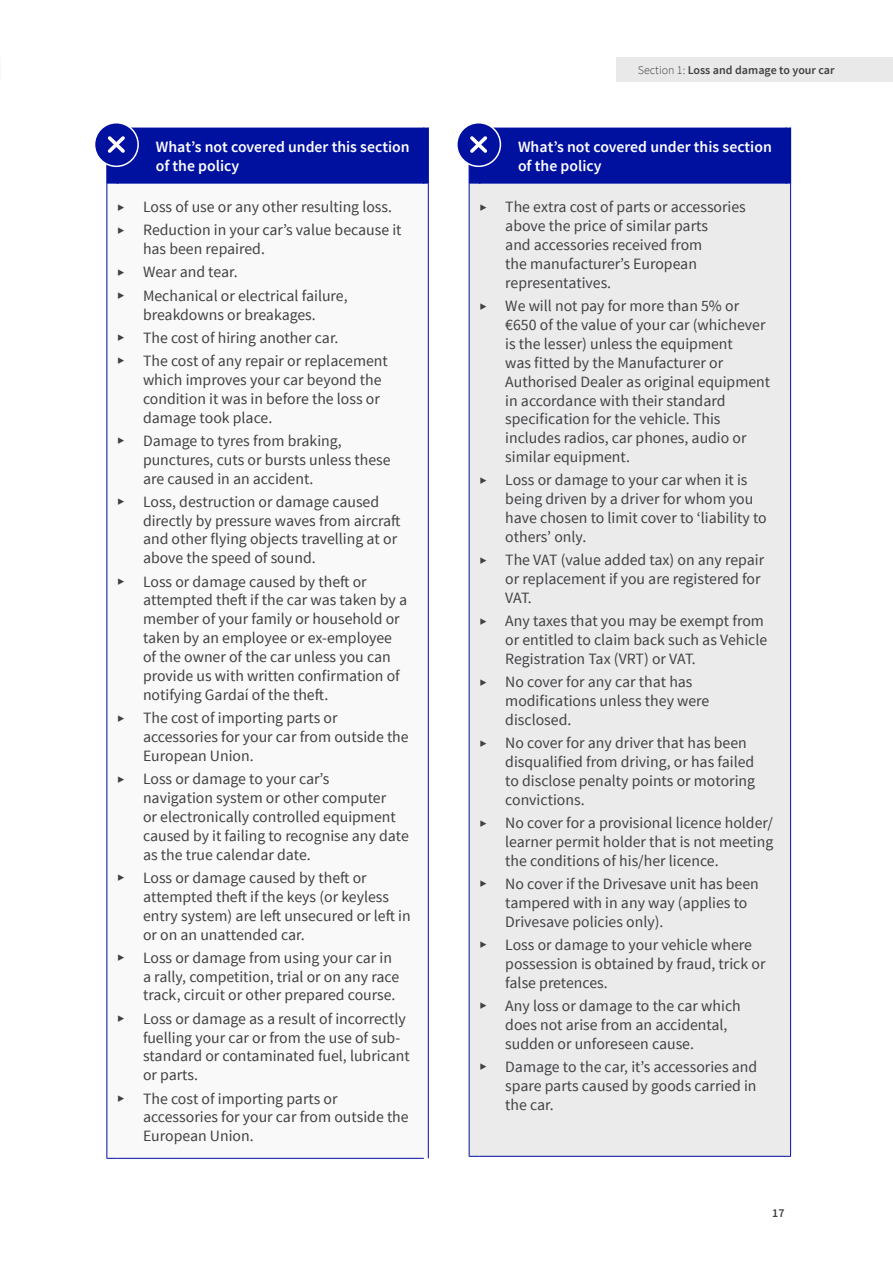
<style>
.page{position:relative;width:893px;height:1263px;background:#fff}
.page>*{position:absolute;margin:0;border:0;box-sizing:border-box;transform-origin:0 0}
.t1{font:15.75px/18.9px "Source Sans Pro";color:#414042}
.t2{font:600 15.75px/18.9px "Source Sans Pro";color:#fff}
.t3{font:600 12px "Source Sans Pro";color:#414042}
.s1{font-size:12px}
.s2{font-weight:300}
</style>
<div class="page">
<svg style="left:107px;top:184px;width:321px;height:974px"></svg>
<hr style="left:106px;top:128px;width:1px;height:56px;background:#00109f">
<hr style="left:428px;top:128px;width:1px;height:56px;background:#00109f">
<hr style="left:106px;top:184px;width:1px;height:974px;background:#00109f">
<hr style="left:117px;top:1158px;width:307px;height:1px;background:#00109f">
<hr style="left:428px;top:184px;width:1px;height:974px;background:#00109f">
<div style="left:95px;top:123px;width:43px;height:43px;background:#00109f;border-radius:50%"></div>
<div style="left:94px;top:122px;width:45px;height:45px;border:2px solid #fff;border-radius:50%"></div>
<div style="left:107px;top:128px;width:321px;height:56px;background:#00109f"></div>
<div style="left:470px;top:184px;width:320px;height:972px;background:#ebebec"></div>
<hr style="left:469px;top:184px;width:1px;height:972px;background:#00109f">
<hr style="left:480px;top:1156px;width:306px;height:1px;background:#00109f">
<hr style="left:790px;top:184px;width:1px;height:972px;background:#00109f">
<div style="left:457px;top:123px;width:43px;height:43px;background:#00109f;border-radius:50%"></div>
<div style="left:456px;top:122px;width:45px;height:45px;border:2px solid #fff;border-radius:50%"></div>
<div style="left:469px;top:128px;width:322px;height:56px;background:#00109f"></div>
<div style="left:617px;top:57px;width:276px;height:24px;background:#e9e9ea"></div>
<p class="t2" style="left:156px;top:138px;width:255px">What’s not covered under this section of the policy</p>
<p class="t1" style="left:117px;top:196px;width:286px;line-height:23.1px"><span class="s1">▶</span> Loss of use or any other resulting loss. <span class="s1">▶</span> Reduction in your car’s value because it</p>
<p class="t1" style="left:117px;top:238px;width:232px;line-height:23.1px;text-indent:26px">has been repaired.<br><span class="s1">▶</span> Wear and tear.<br><span class="s1">▶</span> Mechanical or electrical failure,</p>
<p class="t1" style="left:117px;top:303px;width:272px;line-height:23.1px;text-indent:26px">breakdowns or breakages.<br><span class="s1">▶</span> The cost of hiring another car.<br><span class="s1">▶</span> The cost of any repair or replacement</p>
<p class="t1" style="left:143px;top:370px;width:240px;text-align:justify">which improves your car beyond the condition it was in before the loss or damage took place.</p>
<p class="t1" style="left:143px;top:431px;width:249px;text-indent:-26px"><span class="s1">▶</span> Damage to tyres from braking, punctures, cuts or bursts unless these are caused in an accident.</p>
<p class="t1" style="left:143px;top:492px;width:259px;text-indent:-26px"><span class="s1">▶</span> Loss, destruction or damage caused directly by pressure waves from aircraft and other flying objects travelling at or above the speed of sound.</p>
<p class="t1" style="left:143px;top:572px;width:266px;text-indent:-26px"><span class="s1">▶</span> Loss or damage caused by theft or attempted theft if the car was taken by a member of your family or household or taken by an employee or ex-employee of the owner of the car unless you can provide us with written confirmation of notifying Gardaí of the theft.</p>
<p class="t1" style="left:143px;top:709px;width:267px;text-indent:-26px"><span class="s1">▶</span> The cost of importing parts or accessories for your car from outside the<br>European Union.</p>
<p class="t1" style="left:143px;top:770px;width:267px;text-indent:-26px"><span class="s1">▶</span> Loss or damage to your car’s<br>navigation system or other computer<br>or electronically controlled equipment caused by it failing to recognise any date as the true calendar date.</p>
<p class="t1" style="left:143px;top:868px;width:269px;text-indent:-26px"><span class="s1">▶</span> Loss or damage caused by theft or attempted theft if the keys (or keyless entry system) are left unsecured or left in or on an unattended car.</p>
<p class="t1" style="left:143px;top:948px;width:258px;text-indent:-26px"><span class="s1">▶</span> Loss or damage from using your car in a rally, competition, trial or on any race track, circuit or other prepared course.</p>
<p class="t1" style="left:143px;top:1009px;width:268px;text-indent:-26px"><span class="s1">▶</span> Loss or damage as a result of incorrectly fuelling your car or from the use of sub&shy;standard or contaminated fuel, lubricant or parts.</p>
<p class="t1" style="left:143px;top:1089px;width:267px;text-indent:-26px"><span class="s1">▶</span> The cost of importing parts or accessories for your car from outside the<br>European Union.</p>
<p class="t3" style="left:638px;top:62px;width:198px"><span class="s2">Section 1:</span> Loss and damage to your car</p>
<p class="t2" style="left:518px;top:138px;width:255px">What’s not covered under this section of the policy</p>
<p class="t1" style="left:505px;top:198px;width:242px;text-indent:-26px"><span class="s1">▶</span> The extra cost of parts or accessories above the price of similar parts<br>and accessories received from<br>the manufacturer’s European representatives.</p>
<p class="t1" style="left:505px;top:297px;width:266px;text-indent:-26px"><span class="s1">▶</span> We will not pay for more than 5% or €650 of the value of your car (whichever is the lesser) unless the equipment<br>was fitted by the Manufacturer or Authorised Dealer as original equipment in accordance with their standard specification for the vehicle. This includes radios, car phones, audio or similar equipment.</p>
<p class="t1" style="left:505px;top:471px;width:263px;text-indent:-26px"><span class="s1">▶</span> Loss or damage to your car when it is being driven by a driver for whom you have chosen to limit cover to ‘liability to others’ only.</p>
<p class="t1" style="left:505px;top:551px;width:260px;text-indent:-26px"><span class="s1">▶</span> The VAT (value added tax) on any repair or replacement if you are registered for<br>VAT.</p>
<p class="t1" style="left:505px;top:612px;width:263px;text-indent:-26px"><span class="s1">▶</span> Any taxes that you may be exempt from or entitled to claim back such as Vehicle<br>Registration Tax (VRT) or VAT.</p>
<p class="t1" style="left:505px;top:673px;width:206px;text-indent:-26px"><span class="s1">▶</span> No cover for any car that has modifications unless they were disclosed.</p>
<p class="t1" style="left:505px;top:734px;width:251px;text-indent:-26px"><span class="s1">▶</span> No cover for any driver that has been disqualified from driving, or has failed to disclose penalty points or motoring convictions.</p>
<p class="t1" style="left:505px;top:813px;width:269px;text-align:justify;text-indent:-26px"><span class="s1">▶</span> No cover for a provisional licence holder/ learner permit holder that is not meeting the conditions of his/her licence.</p>
<p class="t1" style="left:505px;top:874px;width:255px;text-indent:-26px"><span class="s1">▶</span> No cover if the Drivesave unit has been tampered with in any way (applies to<br>Drivesave policies only).</p>
<p class="t1" style="left:505px;top:935px;width:262px;text-indent:-26px"><span class="s1">▶</span> Loss or damage to your vehicle where possession is obtained by fraud, trick or false pretences.</p>
<p class="t1" style="left:505px;top:996px;width:237px;text-indent:-26px"><span class="s1">▶</span> Any loss or damage to the car which does not arise from an accidental, sudden or unforeseen cause.</p>
<p class="t1" style="left:505px;top:1057px;width:253px;text-align:justify;text-indent:-26px"><span class="s1">▶</span> Damage to the car, it’s accessories and spare parts caused by goods carried in the car.</p>
<p class="t3" style="left:772px;top:1206px;width:14px">17</p>
</div>
